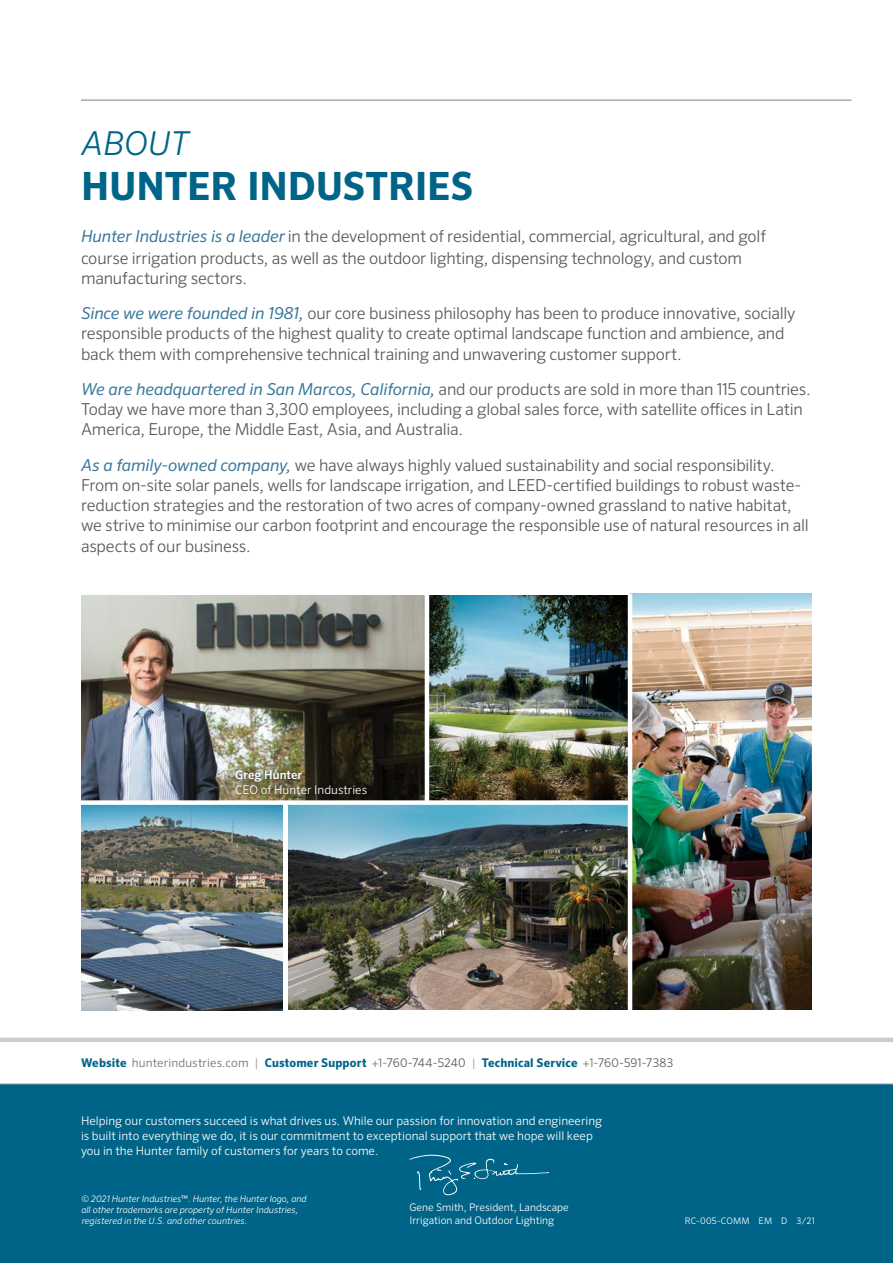
<style>
.page{position:relative;width:893px;height:1263px;background:#fff}
.page>*{position:absolute;margin:0;border:0;box-sizing:border-box;transform-origin:0 0}
.t1{font:700 39px "Sero Pro";letter-spacing:-.005em;color:#006488}
.t2{font:italic 300 33px "Sero Pro";color:#006488}
.t3{font:300 16.5px/20.2px "Sero Pro";letter-spacing:-.015em;color:#58595b}
.t4{font:300 12px/15px "Sero Pro";color:#fff}
.t5{font:700 12px "Sero Pro";letter-spacing:.01em;color:#006488}
.t6{font:500 12px "Sero Pro";color:#fff}
.t7{font:300 10.5px/12.6px "Sero Pro";color:#fff}
.t8{font:italic 300 9px/10.8px "Sero Pro";color:#fff}
.t9{font:300 9px "Sero Pro";letter-spacing:.02em;color:#fff}
.s1{font-weight:400;font-style:italic;color:#387799}
.s2{font-weight:300;color:#716f6c}
.s3{font-weight:300;color:#9c9896}
.s4{font-weight:300;color:#585956}
.s5{font-weight:400;font-style:normal}
</style>
<div class="page">
<div style="left:0;top:1037px;width:893px;height:5px;background:#cfcdcb"></div>
<div style="left:0;top:1084px;width:893px;height:179px;background:#006488"></div>
<hr style="left:0;top:1084px;width:893px;height:1px;background:#a7a9ac">
<svg style="left:409px;top:1154px;width:140px;height:41px"></svg>
<hr style="left:81px;top:99px;width:770px;height:2px;background:#aca9a7">
<img style="left:81px;top:805px;width:202px;height:205px">
<img style="left:632px;top:594px;width:180px;height:416px">
<img style="left:81px;top:595px;width:547px;height:205px">
<img style="left:288px;top:805px;width:340px;height:205px">
<div style="left:229px;top:763px;width:144px;height:38px;background:#000;opacity:.47"></div>
<hr style="left:425px;top:594px;width:4px;height:208px;background:#fff">
<h2 class="t2" style="left:81px;top:124px;width:109px">ABOUT</h2>
<h1 class="t1" style="left:81px;top:162px;width:394px">HUNTER INDUSTRIES</h1>
<p class="t3" style="left:81px;top:225px;width:686px;line-height:21.8px"><span class="s1">Hunter Industries is a leader</span> in the development of residential, commercial, agricultural, and golf course irrigation products, as well as the outdoor lighting, dispensing technology, and custom</p>
<p class="t3" style="left:81px;top:260px;width:716px;line-height:35.2px">manufacturing sectors.<br><span class="s1">Since we were founded in 1981,</span> our core business philosophy has been to produce innovative, socially</p>
<p class="t3" style="left:81px;top:323px;width:705px">responsible products of the highest quality to create optimal landscape function and ambience, and back them with comprehensive technical training and unwavering customer support.</p>
<p class="t3" style="left:81px;top:379px;width:731px"><span class="s1">We are headquartered in San Marcos, California,</span> and our products are sold in more than 115 countries.<br>Today we have more than 3,300 employees, including a global sales force, with satellite offices in Latin<br>America, Europe, the Middle East, Asia, and Australia.</p>
<p class="t3" style="left:81px;top:454px;width:729px"><span class="s1">As a family-owned company,</span> we have always highly valued sustainability and social responsibility.<br>From on-site solar panels, wells for landscape irrigation, and LEED-certified buildings to robust waste&shy;reduction strategies and the restoration of two acres of company-owned grassland to native habitat, we strive to minimise our carbon footprint and encourage the responsible use of natural resources in all aspects of our business.</p>
<p class="t6" style="left:235px;top:767px;width:68px">Greg Hunter</p>
<p class="t4" style="left:235px;top:782px;width:133px">CEO of Hunter Industries</p>
<p class="t5" style="left:81px;top:1056px;width:594px">Website <span class="s2">hunterindustries.com</span> <span class="s3">|</span> Customer Support <span class="s2">+1-</span><span class="s4">760-744-5240</span> <span class="s3">|</span> Technical Service <span class="s2">+1-</span><span class="s4">760-591-7383</span></p>
<p class="t4" style="left:81px;top:1113px;width:523px">Helping our customers succeed is what drives us. While our passion for innovation and engineering is built into everything we do, it is our commitment to exceptional support that we hope will keep you in the Hunter family of customers for years to come.</p>
<p class="t8" style="left:81px;top:1193px;width:227px">© 2021 Hunter Industries<span class="s5">™</span>. Hunter, the Hunter logo, and all other trademarks are property of Hunter Industries, registered in the U.S. and other countries.</p>
<p class="t7" style="left:409px;top:1201px;width:161px">Gene Smith, President, Landscape<br>Irrigation and Outdoor Lighting</p>
<p class="t9" style="left:685px;top:1215px;width:132px">RC-005-COMM EM D 3/21</p>
</div>
